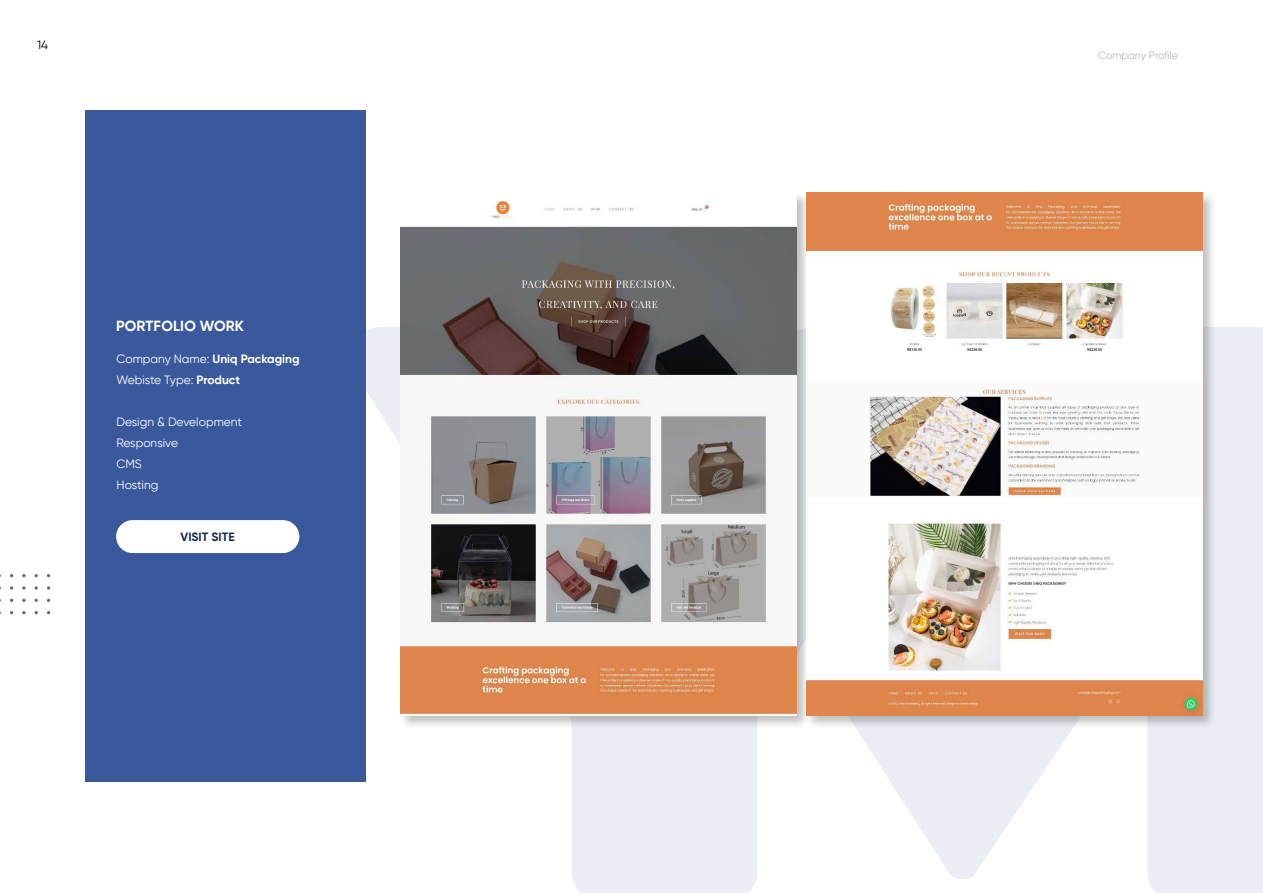
<style>
.page{position:relative;width:1263px;height:893px;background:#fff}
.page>*{position:absolute;margin:0;border:0;box-sizing:border-box;transform-origin:0 0}
.t1{font:700 14.7px "Gilroy";letter-spacing:.01em;color:#fff}
.t2{font:12px/21px "Gilroy";color:#fff}
.t3{font:700 12px "Gilroy";letter-spacing:.01em;color:#152d4a}
.t4{font:12px "Gilroy";color:#000}
.t5{font:300 10.5px "Gilroy";letter-spacing:-.005em;color:#a1a3a5}
.s1{font-weight:700}
</style>
<div class="page">
<svg style="left:987px;top:327px;width:276px;height:566px;fill:#ebeef5"></svg>
<svg style="left:366px;top:327px;width:621px;height:566px"></svg>
<svg style="left:22px;top:611px;width:4px;height:3px"></svg>
<svg style="left:22px;top:599px;width:4px;height:3px"></svg>
<svg style="left:47px;top:586px;width:3px;height:4px"></svg>
<svg style="left:35px;top:586px;width:3px;height:4px"></svg>
<svg style="left:22px;top:586px;width:4px;height:4px"></svg>
<svg style="left:10px;top:586px;width:3px;height:4px"></svg>
<svg style="left:22px;top:574px;width:4px;height:3px"></svg>
<div style="left:85px;top:111px;width:281px;height:671px;background:#3a589c"></div>
<div style="left:116px;top:520px;width:183px;height:33px;background:#fff;border-radius:16px"></div>
<div style="left:399px;top:191px;width:412px;height:538px;background:#000;opacity:.25"></div>
<img style="left:401px;top:193px;width:396px;height:522px">
<div style="left:804px;top:191px;width:412px;height:538px;background:#000;opacity:.25"></div>
<img style="left:806px;top:193px;width:396px;height:522px">
<p class="t4" style="left:37px;top:37px;width:13px">14</p>
<p class="t1" style="left:116px;top:317px;width:129px">PORTFOLIO WORK</p>
<p class="t2" style="left:117px;top:348px;width:185px">Company Name: <span class="s1">Uniq Packaging<br></span>Webiste Type: <span class="s1">Product</span></p>
<p class="t2" style="left:117px;top:411px;width:127px">Design &amp; Development<br>Responsive<br>CMS<br>Hosting</p>
<p class="t3" style="left:180px;top:529px;width:56px">VISIT SITE</p>
<p class="t5" style="left:1098px;top:49px;width:81px">Company Profile</p>
</div>
